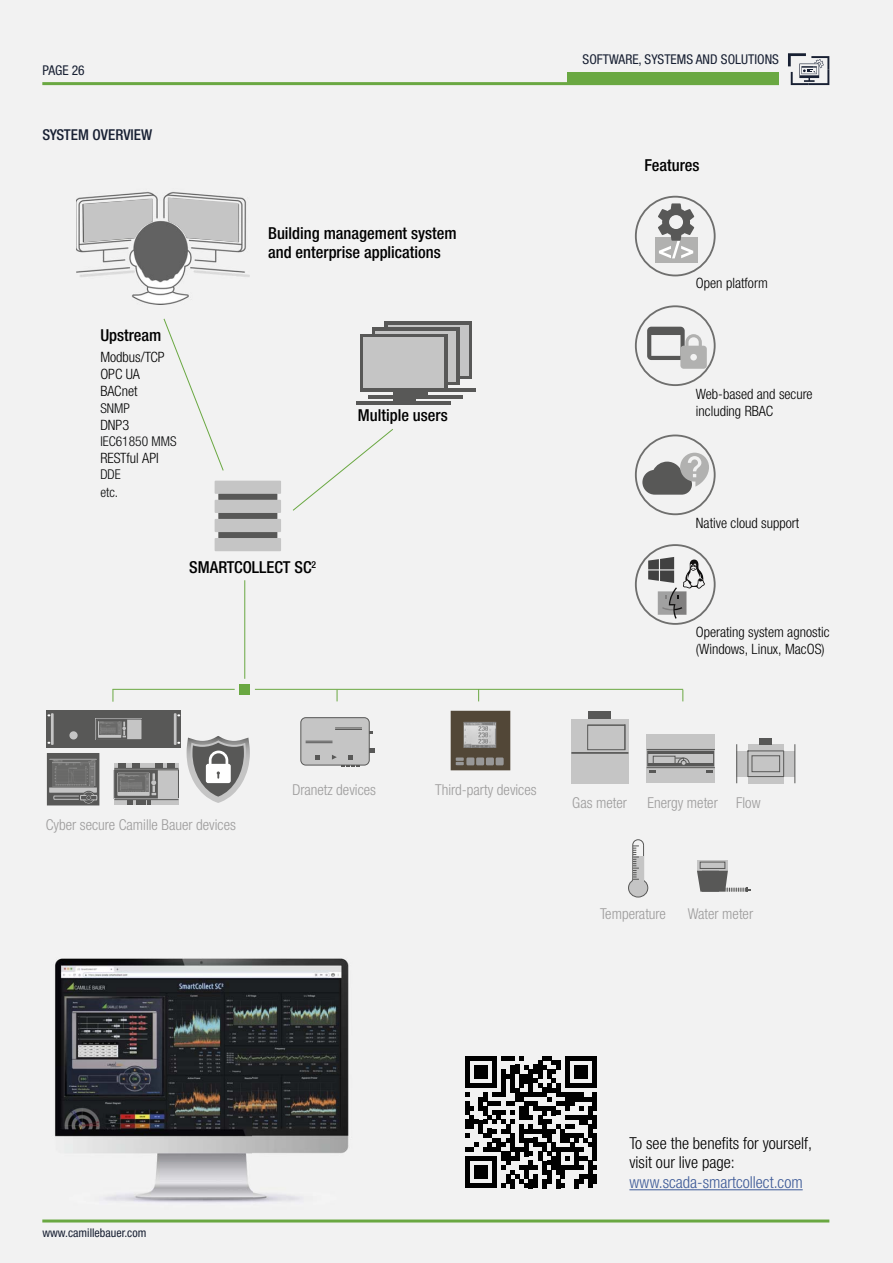
<style>
.page{position:relative;width:893px;height:1263px;background:#fff}
.page>*{position:absolute;margin:0;border:0;box-sizing:border-box;transform-origin:0 0}
.t1{font:500 condensed 16.5px/19.8px "Helvetica Neue LTW1 G";color:#000}
.t2{font:300 condensed 16.5px/19.8px "Helvetica Neue LTW1 G";color:#000}
.t3{font:300 condensed 16.5px "Helvetica Neue LTW1 G";color:#3e5b98}
.t4{font:300 condensed 15px "Helvetica Neue LTW1 G";color:#9c9b9b}
.t5{font:500 condensed 15px "Helvetica Neue LTW1 G";color:#182033}
.t6{font:300 condensed 14.25px/17.1px "Helvetica Neue LTW1 G";color:#000}
.t7{font:condensed 13.5px "Helvetica Neue LTW1 G";color:#182033}
.t8{font:300 condensed 13.5px/17.1px "Helvetica Neue LT Pro";color:#070809}
.t9{font:condensed 12px "Helvetica Neue LTW1 G";color:#182033}
</style>
<div class="page">
<div style="left:0;top:0;width:892px;height:1263px;background:#f2f2f2"></div>
<hr style="left:42px;top:82px;width:737px;height:3px;background:#6aa842">
<div style="left:567px;top:72px;width:212px;height:13px;background:#6aa842"></div>
<hr style="left:42px;top:1220px;width:787px;height:3px;background:#6aa842">
<svg style="left:788px;top:53px;width:41px;height:32px"></svg>
<svg style="left:186px;top:736px;width:64px;height:67px"></svg>
<svg style="left:218px;top:493px;width:59px;height:8px"></svg>
<div style="left:218px;top:512px;width:59px;height:8px;background:#585857"></div>
<div style="left:218px;top:531px;width:59px;height:8px;background:#585857"></div>
<div style="left:214px;top:481px;width:67px;height:13px;background:#c5c5c5"></div>
<div style="left:214px;top:500px;width:67px;height:13px;background:#c5c5c5"></div>
<div style="left:214px;top:519px;width:67px;height:13px;background:#c5c5c5"></div>
<div style="left:214px;top:538px;width:67px;height:13px;background:#c5c5c5"></div>
<hr style="left:244px;top:580px;width:1px;height:99px;background:#6aa842">
<svg style="left:113px;top:690px;width:1px;height:12px"></svg>
<hr style="left:112px;top:689px;width:123px;height:1px;background:#6aa842">
<hr style="left:255px;top:689px;width:428px;height:1px;background:#6aa842">
<div style="left:385px;top:321px;width:87px;height:58px;background:#585857"></div>
<svg style="left:388px;top:325px;width:80px;height:50px"></svg>
<hr style="left:381px;top:389px;width:94px;height:3px;background:#585857">
<div style="left:372px;top:328px;width:87px;height:57px;background:#585857"></div>
<div style="left:376px;top:331px;width:80px;height:51px;background:#c5c5c5"></div>
<hr style="left:369px;top:395px;width:94px;height:3px;background:#585857">
<div style="left:360px;top:334px;width:87px;height:58px;background:#585857"></div>
<div style="left:364px;top:337px;width:80px;height:51px;background:#c5c5c5"></div>
<hr style="left:357px;top:401px;width:94px;height:4px;background:#585857">
<svg style="left:393px;top:392px;width:47px;height:9px"></svg>
<svg style="left:47px;top:753px;width:52px;height:52px;background:#727272"></svg>
<svg style="left:293px;top:429px;width:100px;height:82px"></svg>
<svg style="left:163px;top:318px;width:61px;height:153px"></svg>
<div style="left:239px;top:684px;width:11px;height:11px;background:#6aa842"></div>
<svg style="left:450px;top:711px;width:60px;height:59px;background:#584e40"></svg>
<div style="left:476px;top:758px;width:8px;height:7px;background:#989898"></div>
<div style="left:486px;top:758px;width:8px;height:7px;background:#989898"></div>
<div style="left:495px;top:758px;width:8px;height:7px;background:#989898"></div>
<div style="left:464px;top:722px;width:32px;height:26px;border:1px solid #989898"></div>
<div style="left:301px;top:718px;width:68px;height:47px;background:#c5c5c5;border-radius:5px"></div>
<div style="left:301px;top:718px;width:68px;height:47px;border:1px solid #585857;border-radius:5px"></div>
<svg style="left:315px;top:755px;width:5px;height:5px"></svg>
<svg style="left:305px;top:741px;width:27px;height:2px"></svg>
<svg style="left:335px;top:727px;width:27px;height:3px"></svg>
<svg style="left:369px;top:749px;width:5px;height:4px"></svg>
<svg style="left:332px;top:755px;width:27px;height:11px"></svg>
<div style="left:47px;top:711px;width:134px;height:37px;background:#585857"></div>
<hr style="left:51px;top:713px;width:3px;height:32px;background:#c5c5c5">
<hr style="left:174px;top:713px;width:2px;height:32px;background:#c5c5c5">
<div style="left:69px;top:731px;width:9px;height:9px;background:#c5c5c5;border-radius:50%"></div>
<img style="left:464px;top:723px;width:31px;height:24px">
<div style="left:95px;top:719px;width:47px;height:21px;background:#c5c5c5"></div>
<div style="left:96px;top:719px;width:46px;height:21px;border:1px solid #585857"></div>
<svg style="left:96px;top:719px;width:31px;height:21px"></svg>
<svg style="left:114px;top:763px;width:64px;height:7px"></svg>
<div style="left:114px;top:770px;width:65px;height:28px;background:#c5c5c5"></div>
<svg style="left:114px;top:800px;width:64px;height:5px"></svg>
<hr style="left:114px;top:768px;width:64px;height:1px;background:#585857">
<hr style="left:114px;top:799px;width:64px;height:1px;background:#585857">
<svg style="left:115px;top:763px;width:59px;height:42px"></svg>
<div style="left:646px;top:734px;width:69px;height:48px;background:#c5c5c5"></div>
<hr style="left:646px;top:749px;width:69px;height:1px;background:#585857">
<hr style="left:646px;top:767px;width:69px;height:1px;background:#585857">
<svg style="left:649px;top:770px;width:6px;height:3px"></svg>
<svg style="left:706px;top:770px;width:6px;height:3px"></svg>
<div style="left:647px;top:751px;width:66px;height:15px;border:1px solid #585857"></div>
<hr style="left:647px;top:751px;width:66px;height:2px;background:#585857">
<hr style="left:647px;top:764px;width:66px;height:2px;background:#585857">
<div style="left:653px;top:756px;width:22px;height:8px;border:1px solid #585857"></div>
<svg style="left:675px;top:758px;width:14px;height:7px"></svg>
<div style="left:748px;top:744px;width:35px;height:39px;background:#c5c5c5"></div>
<div style="left:736px;top:751px;width:12px;height:25px;background:#c5c5c5"></div>
<div style="left:783px;top:751px;width:11px;height:26px;background:#c5c5c5"></div>
<hr style="left:736px;top:744px;width:1px;height:39px;background:#585857">
<hr style="left:794px;top:744px;width:1px;height:39px;background:#585857">
<div style="left:759px;top:738px;width:12px;height:6px;background:#585857"></div>
<svg style="left:747px;top:750px;width:36px;height:27px"></svg>
<div style="left:571px;top:719px;width:57px;height:64px;background:#c5c5c5"></div>
<hr style="left:571px;top:752px;width:57px;height:2px;background:#585857">
<div style="left:587px;top:725px;width:38px;height:25px;border:1px solid #585857"></div>
<hr style="left:587px;top:725px;width:38px;height:1px;background:#585857">
<svg style="left:624px;top:724px;width:1px;height:26px"></svg>
<div style="left:588px;top:712px;width:23px;height:7px;background:#585857"></div>
<svg style="left:697px;top:860px;width:31px;height:11px"></svg>
<svg style="left:697px;top:871px;width:53px;height:21px"></svg>
<div style="left:700px;top:862px;width:25px;height:7px;border:1px solid #585857"></div>
<div style="left:628px;top:879px;width:19px;height:18px;background:#c5c5c5;border-radius:50%"></div>
<div style="left:628px;top:879px;width:20px;height:18px;border:1px solid #585857;border-radius:50%"></div>
<div style="left:633px;top:856px;width:10px;height:27px;background:#c5c5c5"></div>
<svg style="left:632px;top:839px;width:12px;height:41px"></svg>
<div style="left:635px;top:435px;width:80px;height:80px;border:2px solid #6f6f6e;border-radius:50%"></div>
<svg style="left:642px;top:453px;width:67px;height:42px"></svg>
<div style="left:635px;top:305px;width:80px;height:81px;border:2px solid #6f6f6e;border-radius:50%"></div>
<svg style="left:647px;top:327px;width:59px;height:42px"></svg>
<div style="left:654px;top:237px;width:43px;height:25px;background:#b1b1b0"></div>
<svg style="left:658px;top:203px;width:36px;height:55px"></svg>
<div style="left:635px;top:196px;width:80px;height:80px;border:2px solid #6f6f6e;border-radius:50%"></div>
<div style="left:635px;top:544px;width:80px;height:81px;border:2px solid #6f6f6e;border-radius:50%"></div>
<svg style="left:648px;top:557px;width:56px;height:62px"></svg>
<img style="left:76px;top:191px;width:173px;height:113px">
<svg style="left:83px;top:199px;width:70px;height:43px;background:#bbb"></svg>
<svg style="left:168px;top:198px;width:70px;height:44px;background:#bcbcbc"></svg>
<img style="left:52px;top:760px;width:43px;height:26px">
<img style="left:99px;top:722px;width:22px;height:13px">
<img style="left:119px;top:773px;width:30px;height:18px">
<hr style="left:629px;top:1189px;width:173px;height:1px;background:#3e5b98">
<svg style="left:465px;top:1056px;width:132px;height:132px"></svg>
<div style="left:592px;top:1174px;width:5px;height:10px;background:#000"></div>
<img style="left:55px;top:958px;width:294px;height:245px">
<p class="t7" style="left:42px;top:65px;width:44px">PAGE 26</p>
<p class="t5" style="left:42px;top:129px;width:111px">SYSTEM OVERVIEW</p>
<p class="t1" style="left:268px;top:225px;width:190px">Building management system and enterprise applications</p>
<p class="t1" style="left:100px;top:328px;width:62px">Upstream</p>
<p class="t6" style="left:100px;top:350px;width:66px">Modbus/TCP<br>OPC UA<br>BACnet</p>
<p class="t8" style="left:100px;top:401px;width:31px">SNMP</p>
<p class="t6" style="left:100px;top:418px;width:30px">DNP3</p>
<p class="t8" style="left:100px;top:434px;width:78px">IEC61850 MMS</p>
<p class="t6" style="left:100px;top:451px;width:60px">RESTful API</p>
<p class="t8" style="left:100px;top:468px;width:22px">DDE etc.</p>
<p class="t1" style="left:189px;top:560px;width:128px">SMARTCOLLECT SC<sup>2</sup></p>
<p class="t1" style="left:358px;top:407px;width:91px">Multiple users</p>
<p class="t7" style="left:582px;top:54px;width:198px">SOFTWARE, SYSTEMS AND SOLUTIONS</p>
<p class="t1" style="left:644px;top:157px;width:56px">Features</p>
<p class="t6" style="left:696px;top:276px;width:73px">Open platform</p>
<p class="t6" style="left:696px;top:387px;width:118px">Web-based and secure including RBAC</p>
<p class="t6" style="left:696px;top:516px;width:105px">Native cloud support</p>
<p class="t6" style="left:696px;top:625px;width:135px">Operating system agnostic (Windows, Linux, MacOS)</p>
<p class="t4" style="left:46px;top:819px;width:192px">Cyber secure Camille Bauer devices</p>
<p class="t4" style="left:292px;top:785px;width:85px">Dranetz devices</p>
<p class="t4" style="left:435px;top:785px;width:103px">Third-party devices</p>
<p class="t4" style="left:572px;top:797px;width:56px">Gas meter</p>
<p class="t4" style="left:647px;top:797px;width:72px">Energy meter</p>
<p class="t4" style="left:736px;top:797px;width:26px">Flow</p>
<p class="t4" style="left:600px;top:908px;width:67px">Temperature</p>
<p class="t4" style="left:687px;top:908px;width:67px">Water meter</p>
<p class="t9" style="left:42px;top:1228px;width:105px">www.camillebauer.com</p>
<p class="t2" style="left:629px;top:1135px;width:184px">To see the benefits for yourself, visit our live page:</p>
<p class="t3" style="left:629px;top:1176px;width:175px">www.scada-smartcollect.com</p>
</div>
